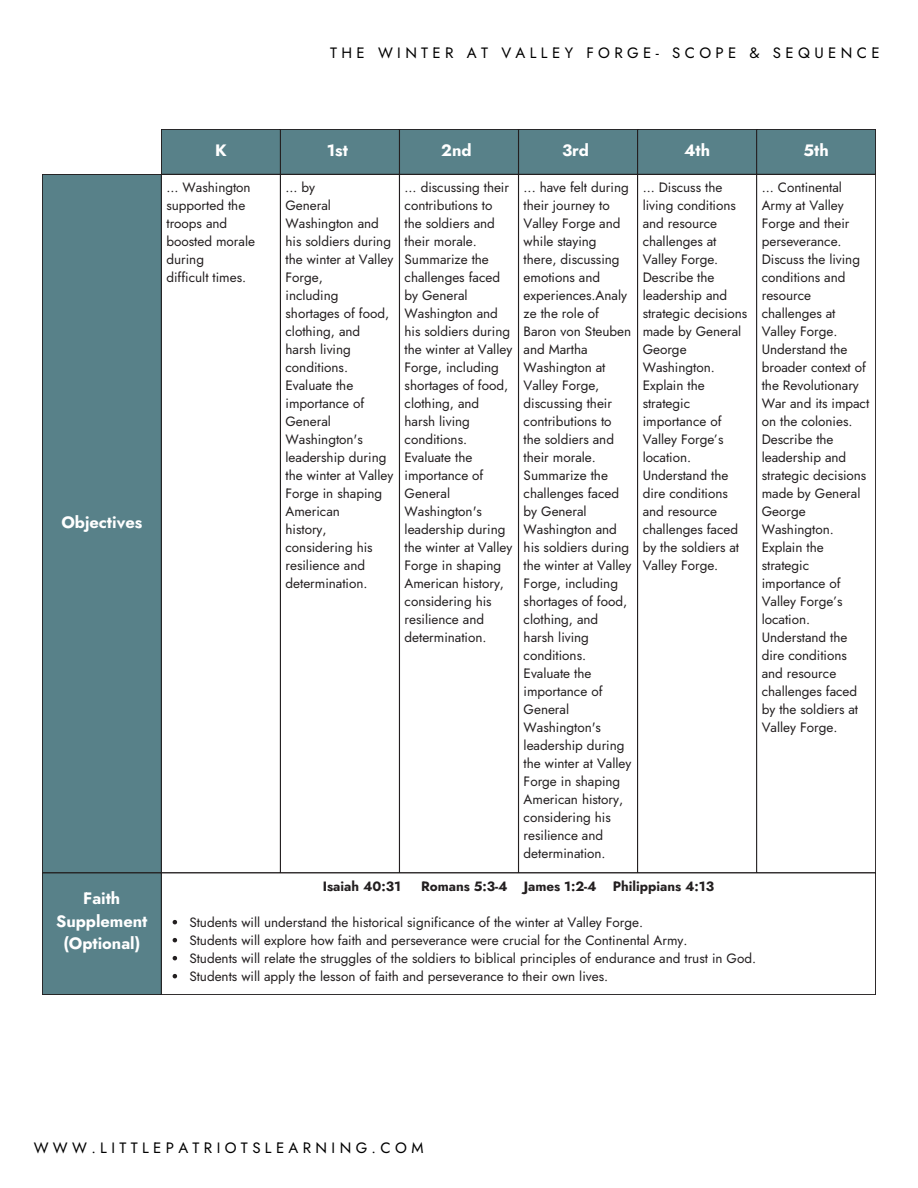
<style>
.page{position:relative;width:918px;height:1188px;background:#fff}
.page>*{position:absolute;margin:0;border:0;box-sizing:border-box;transform-origin:0 0}
.t1{font:700 16.5px/22.5px "Jost";color:#fff;text-align:center}
.t2{font:15px "Jost";letter-spacing:.29em;color:#000}
.t3{font:13.5px/18px "Jost";color:#231f20}
.t4{font:700 13.5px "Jost";color:#231f20}
</style>
<div class="page">
<div style="left:161px;top:174px;width:119px;height:699px;border:1px solid #231f20"></div>
<div style="left:280px;top:174px;width:119px;height:699px;border:1px solid #231f20"></div>
<div style="left:399px;top:174px;width:120px;height:699px;border:1px solid #231f20"></div>
<div style="left:519px;top:174px;width:119px;height:699px;border:1px solid #231f20"></div>
<div style="left:638px;top:174px;width:119px;height:699px;border:1px solid #231f20"></div>
<div style="left:757px;top:174px;width:119px;height:699px;border:1px solid #231f20"></div>
<div style="left:42px;top:174px;width:119px;height:699px;background:#588189"></div>
<div style="left:42px;top:174px;width:119px;height:699px;border:1px solid #231f20"></div>
<div style="left:161px;top:129px;width:119px;height:45px;background:#588189"></div>
<div style="left:161px;top:129px;width:119px;height:45px;border:1px solid #231f20"></div>
<div style="left:280px;top:129px;width:119px;height:45px;background:#588189"></div>
<div style="left:280px;top:129px;width:119px;height:45px;border:1px solid #231f20"></div>
<div style="left:399px;top:129px;width:119px;height:45px;background:#588189"></div>
<div style="left:399px;top:129px;width:120px;height:45px;border:1px solid #231f20"></div>
<div style="left:519px;top:129px;width:119px;height:45px;background:#588189"></div>
<div style="left:519px;top:129px;width:119px;height:45px;border:1px solid #231f20"></div>
<div style="left:638px;top:129px;width:119px;height:45px;background:#588189"></div>
<div style="left:638px;top:129px;width:119px;height:45px;border:1px solid #231f20"></div>
<div style="left:757px;top:129px;width:119px;height:45px;background:#588189"></div>
<div style="left:757px;top:129px;width:119px;height:45px;border:1px solid #231f20"></div>
<svg style="left:173px;top:920px;width:4px;height:4px"></svg>
<svg style="left:173px;top:938px;width:4px;height:4px"></svg>
<svg style="left:173px;top:956px;width:4px;height:4px"></svg>
<svg style="left:173px;top:974px;width:4px;height:4px"></svg>
<div style="left:42px;top:873px;width:119px;height:122px;background:#588189"></div>
<div style="left:42px;top:873px;width:119px;height:121px;border:1px solid #231f20"></div>
<p class="t2" style="left:330px;top:42px;width:551px">THE WINTER AT VALLEY FORGE- SCOPE &amp; SEQUENCE</p>
<p class="t1" style="left:61px;top:511px;width:82px">Objectives</p>
<h1 class="t1" style="left:56px;top:887px;width:93px">Faith<br>Supplement (Optional)</h1>
<p class="t1" style="left:215px;top:139px;width:13px">K</p>
<p class="t1" style="left:327px;top:139px;width:23px">1st</p>
<p class="t1" style="left:441px;top:139px;width:32px">2nd</p>
<p class="t1" style="left:562px;top:139px;width:29px">3rd</p>
<p class="t1" style="left:684px;top:139px;width:28px">4th</p>
<h2 class="t1" style="left:804px;top:139px;width:27px">5th</h2>
<h2 class="t3" style="left:166px;top:178px;width:90px">... Washington supported the troops and boosted morale during</h2>
<h2 class="t3" style="left:166px;top:268px;width:81px">difficult times.</h2>
<h2 class="t3" style="left:286px;top:178px;width:31px">... by</h2>
<h2 class="t3" style="left:286px;top:196px;width:109px">General<br>Washington and his soldiers during the winter at Valley<br>Forge,</h2>
<h2 class="t3" style="left:286px;top:286px;width:105px">including shortages of food, clothing, and harsh living conditions.</h2>
<h2 class="t3" style="left:286px;top:376px;width:80px">Evaluate the importance of<br>General</h2>
<p class="t3" style="left:286px;top:430px;width:109px">Washington's leadership during the winter at Valley<br>Forge in shaping<br>American</p>
<p class="t3" style="left:286px;top:520px;width:89px">history, considering his resilience and determination.</p>
<p class="t3" style="left:405px;top:178px;width:109px">... discussing their contributions to the soldiers and their morale.<br>Summarize the challenges faced by General<br>Washington and his soldiers during the winter at Valley<br>Forge, including shortages of food, clothing, and harsh living conditions.<br>Evaluate the importance of<br>General<br>Washington's leadership during the winter at Valley<br>Forge in shaping<br>American history, considering his resilience and determination.</p>
<p class="t3" style="left:524px;top:178px;width:109px">... have felt during their journey to<br>Valley Forge and while staying there, discussing emotions and experiences.Analy ze the role of<br>Baron von Steuben and Martha<br>Washington at<br>Valley Forge, discussing their contributions to the soldiers and their morale.<br>Summarize the challenges faced by General<br>Washington and his soldiers during the winter at Valley<br>Forge, including shortages of food, clothing, and harsh living conditions.<br>Evaluate the importance of<br>General<br>Washington's leadership during the winter at Valley<br>Forge in shaping<br>American history, considering his resilience and determination.</p>
<p class="t3" style="left:643px;top:178px;width:106px">... Discuss the living conditions and resource challenges at<br>Valley Forge.<br>Describe the leadership and strategic decisions made by General<br>George<br>Washington.<br>Explain the strategic importance of<br>Valley Forge’s location.<br>Understand the dire conditions and resource challenges faced by the soldiers at<br>Valley Forge.</p>
<p class="t3" style="left:762px;top:178px;width:109px">... Continental<br>Army at Valley<br>Forge and their perseverance.<br>Discuss the living conditions and resource challenges at<br>Valley Forge.<br>Understand the broader context of the Revolutionary<br>War and its impact on the colonies.<br>Describe the leadership and strategic decisions made by General<br>George<br>Washington.<br>Explain the strategic importance of<br>Valley Forge’s location.<br>Understand the dire conditions and resource challenges faced by the soldiers at<br>Valley Forge.</p>
<h3 class="t4" style="left:323px;top:876px;width:80px">Isaiah 40:31</h3>
<h3 class="t4" style="left:421px;top:876px;width:295px">Romans 5:3-4 James 1:2-4 Philippians 4:13</h3>
<p class="t3" style="left:189px;top:913px;width:455px">Students will understand the historical significance of the winter at Valley Forge.</p>
<p class="t3" style="left:189px;top:931px;width:500px">Students will explore how faith and perseverance were crucial for the Continental Army.</p>
<p class="t3" style="left:189px;top:949px;width:568px">Students will relate the struggles of the soldiers to biblical principles of endurance and trust in God.</p>
<p class="t3" style="left:189px;top:967px;width:420px">Students will apply the lesson of faith and perseverance to their own lives.</p>
<h1 class="t2" style="left:34px;top:1137px;width:391px">WWW.LITTLEPATRIOTSLEARNING.COM</h1>
</div>
